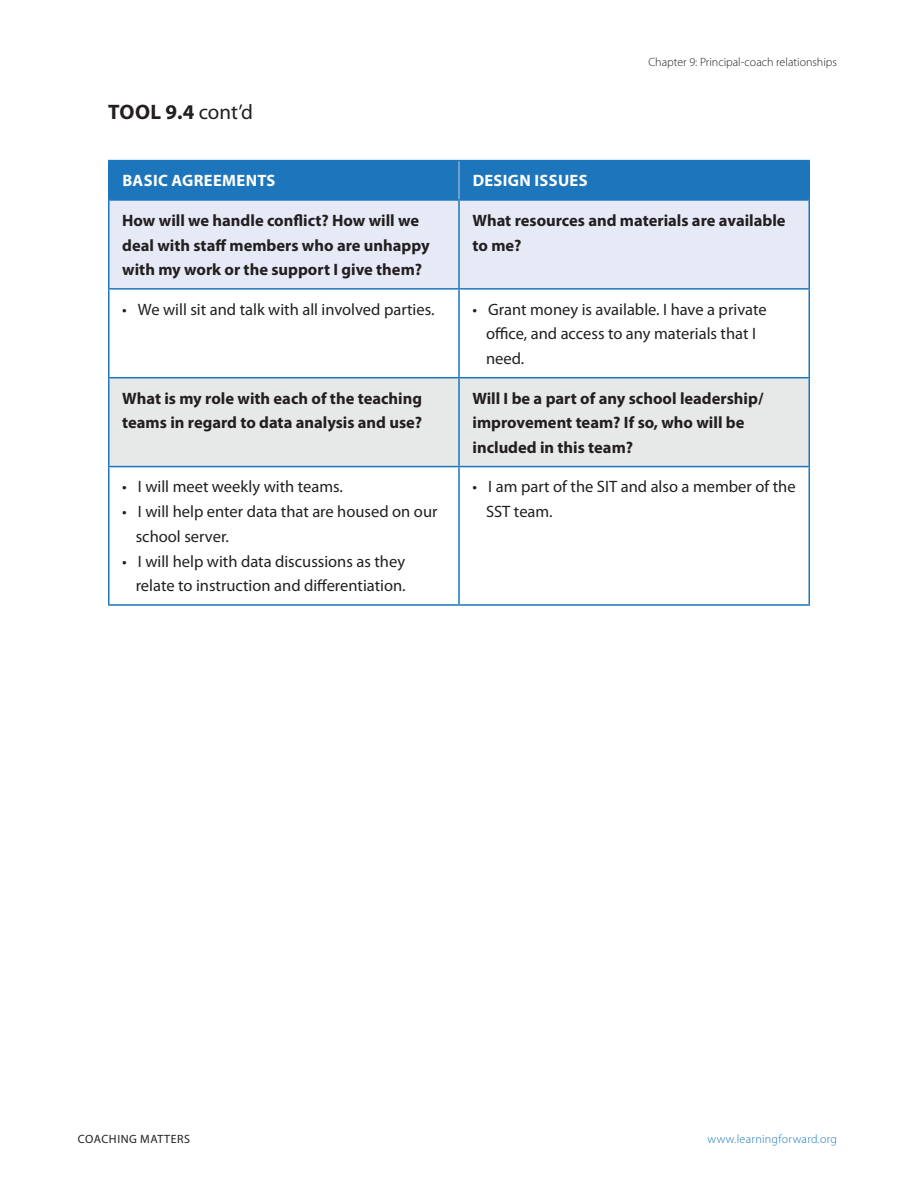
<style>
.page{position:relative;width:918px;height:1188px;background:#fff}
.page>*{position:absolute;margin:0;border:0;box-sizing:border-box;transform-origin:0 0}
.t1{font:700 21px "Myriad Pro";color:#231f20}
.t2{font:16.5px/24.8px "Myriad Pro";color:#231f20}
.t3{font:700 16.5px/24.8px "Myriad Pro";color:#231f20}
.t4{font:700 16.5px "Myriad Pro";letter-spacing:.02em;color:#fff}
.t5{font:300 12px "Myriad Pro";color:#231f20}
.t6{font:300 12px "Myriad Pro";letter-spacing:.025em;color:#1d76bc}
.t7{font:12px "Myriad Pro";letter-spacing:.045em;color:#231f20}
.s1{font-weight:400}
</style>
<div class="page">
<div style="left:110px;top:161px;width:698px;height:38px;background:#1d76bc"></div>
<div style="left:110px;top:201px;width:698px;height:87px;background:#e6eaf6"></div>
<div style="left:110px;top:378px;width:698px;height:88px;background:#e7e8e8"></div>
<hr style="left:108px;top:201px;width:2px;height:87px;background:#1d76bc">
<hr style="left:458px;top:201px;width:2px;height:87px;background:#1d76bc">
<hr style="left:808px;top:201px;width:2px;height:87px;background:#1d76bc">
<hr style="left:108px;top:290px;width:2px;height:87px;background:#1d76bc">
<hr style="left:458px;top:290px;width:2px;height:87px;background:#1d76bc">
<hr style="left:808px;top:290px;width:2px;height:87px;background:#1d76bc">
<hr style="left:108px;top:377px;width:351px;height:1px;background:#1d76bc">
<hr style="left:459px;top:377px;width:351px;height:1px;background:#1d76bc">
<hr style="left:108px;top:466px;width:351px;height:1px;background:#1d76bc">
<hr style="left:459px;top:466px;width:351px;height:1px;background:#1d76bc">
<hr style="left:108px;top:378px;width:2px;height:88px;background:#1d76bc">
<hr style="left:458px;top:378px;width:2px;height:88px;background:#1d76bc">
<hr style="left:808px;top:378px;width:2px;height:88px;background:#1d76bc">
<hr style="left:108px;top:467px;width:2px;height:137px;background:#1d76bc">
<hr style="left:458px;top:467px;width:2px;height:137px;background:#1d76bc">
<hr style="left:808px;top:467px;width:2px;height:137px;background:#1d76bc">
<hr style="left:108px;top:604px;width:351px;height:2px;background:#1d76bc">
<hr style="left:459px;top:604px;width:351px;height:2px;background:#1d76bc">
<hr style="left:108px;top:160px;width:351px;height:1px;background:#1d76bc">
<hr style="left:108px;top:161px;width:2px;height:38px;background:#1d76bc">
<hr style="left:459px;top:160px;width:351px;height:1px;background:#1d76bc">
<hr style="left:808px;top:161px;width:2px;height:38px;background:#1d76bc">
<hr style="left:108px;top:199px;width:351px;height:2px;background:#1d76bc">
<hr style="left:459px;top:199px;width:351px;height:2px;background:#1d76bc">
<hr style="left:108px;top:288px;width:351px;height:2px;background:#1d76bc">
<hr style="left:459px;top:288px;width:351px;height:2px;background:#1d76bc">
<hr style="left:458px;top:161px;width:2px;height:38px;background:#91acda">
<p class="t1" style="left:108px;top:99px;width:146px">Tool 9.4 <span class="s1">cont’d</span></p>
<p class="t5" style="left:648px;top:56px;width:190px">Chapter 9: Principal-coach relationships</p>
<p class="t4" style="left:122px;top:170px;width:155px">Basic agreements</p>
<p class="t4" style="left:473px;top:170px;width:117px">Design issues</p>
<p class="t3" style="left:122px;top:207px;width:309px">How will we handle conflict? How will we deal with staff members who are unhappy with my work or the support I give them?</p>
<p class="t3" style="left:473px;top:207px;width:315px">What resources and materials are available to me?</p>
<p class="t2" style="left:122px;top:297px;width:314px">• We will sit and talk with all involved parties.</p>
<p class="t2" style="left:486px;top:297px;width:282px;text-indent:-13px">• Grant money is available. I have a private office, and access to any materials that I need.</p>
<p class="t3" style="left:122px;top:385px;width:302px">What is my role with each of the teaching teams in regard to data analysis and use?</p>
<p class="t3" style="left:473px;top:385px;width:292px">Will I be a part of any school leadership/ improvement team? If so, who will be included in this team?</p>
<p class="t2" style="left:122px;top:474px;width:222px">• I will meet weekly with teams.</p>
<p class="t2" style="left:136px;top:499px;width:303px;text-indent:-13px">• I will help enter data that are housed on our school server.</p>
<p class="t2" style="left:122px;top:549px;width:285px;text-align:right">• I will help with data discussions as they relate to instruction and differentiation.</p>
<p class="t2" style="left:486px;top:474px;width:311px;text-indent:-13px">• I am part of the SIT and also a member of the<br>SST team.</p>
<p class="t7" style="left:78px;top:1132px;width:114px">Coaching Matters</p>
<p class="t6" style="left:708px;top:1132px;width:131px">www.learningforward.org</p>
</div>
